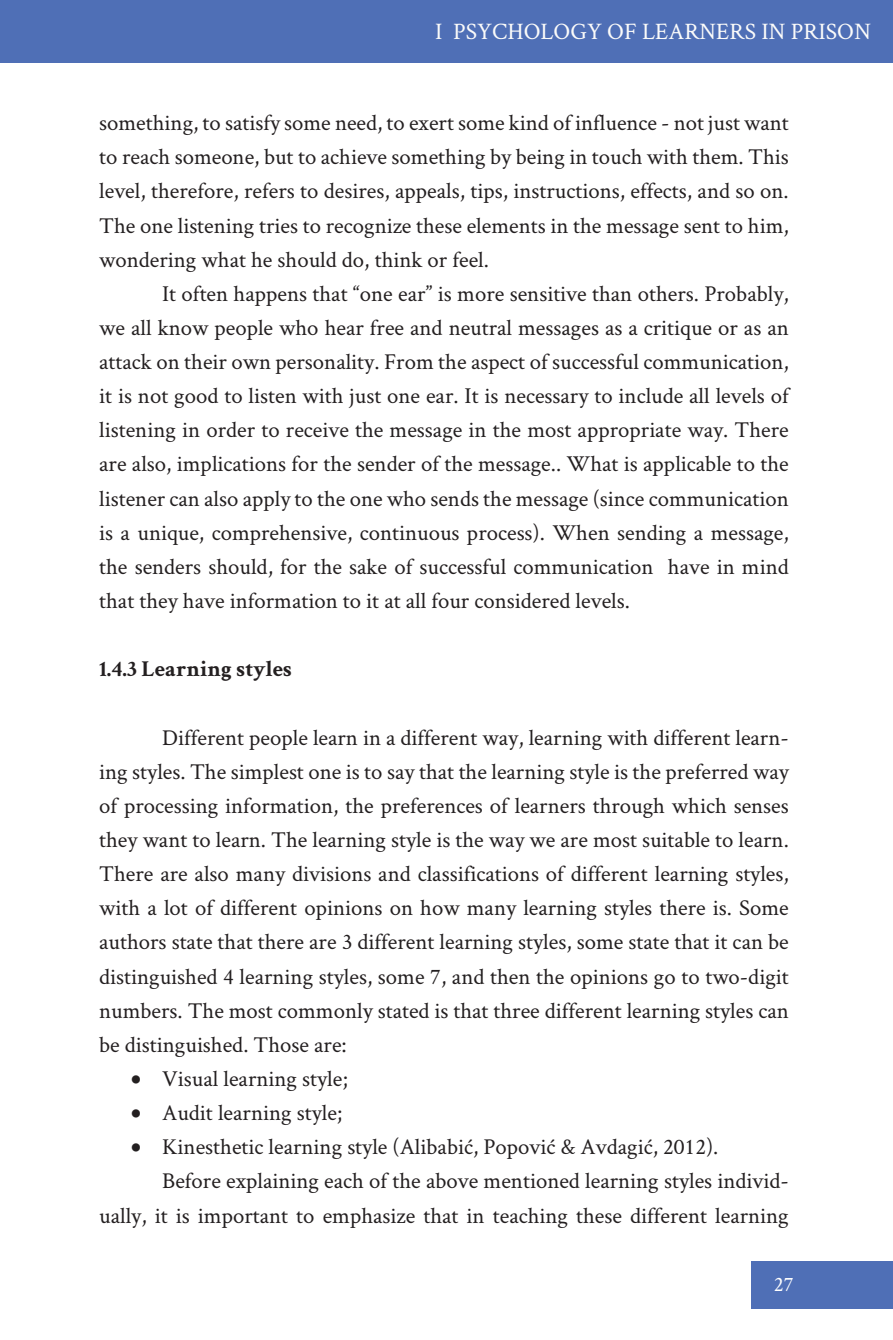
<style>
.page{position:relative;width:893px;height:1340px;background:#fff}
.page>*{position:absolute;margin:0;border:0;box-sizing:border-box;transform-origin:0 0}
.t1{font:23.62px "Crimson Text";color:#fbfbfa}
.t2{font:22.75px/34.1px "Crimson Text";color:#231f20;text-align:justify}
.t3{font:700 22.75px "Crimson Text";color:#231f20}
.t4{font:21px "Crimson Text";color:#fff}
</style>
<div class="page">
<div style="left:0;top:0;width:893px;height:63px;background:#4f6fb6"></div>
<div style="left:751px;top:1261px;width:142px;height:47px;background:#4f6fb6"></div>
<p class="t1" style="left:435px;top:15px;width:437px">I PSYCHOLOGY OF LEARNERS IN PRISON</p>
<p class="t2" style="left:99px;top:105px;width:691px">something, to satisfy some need, to exert some kind of influence - not just want to reach someone, but to achieve something by being in touch with them. This level, therefore, refers to desires, appeals, tips, instructions, effects, and so on.<br>The one listening tries to recognize these elements in the message sent to him, wondering what he should do, think or feel.</p>
<p class="t2" style="left:99px;top:275px;width:691px;text-indent:63px">It often happens that “one ear” is more sensitive than others. Probably, we all know people who hear free and neutral messages as a critique or as an attack on their own personality. From the aspect of successful communication, it is not good to listen with just one ear. It is necessary to include all levels of listening in order to receive the message in the most appropriate way. There are also, implications for the sender of the message.. What is applicable to the listener can also apply to the one who sends the message (since communication is a unique, comprehensive, continuous process). When sending a message, the senders should, for the sake of successful communication have in mind that they have information to it at all four considered levels.</p>
<p class="t3" style="left:99px;top:655px;width:194px">1.4.3 Learning styles</p>
<p class="t2" style="left:99px;top:719px;width:691px;text-indent:63px">Different people learn in a different way, learning with different learn&shy;ing styles. The simplest one is to say that the learning style is the preferred way of processing information, the preferences of learners through which senses they want to learn. The learning style is the way we are most suitable to learn.<br>There are also many divisions and classifications of different learning styles, with a lot of different opinions on how many learning styles there is. Some authors state that there are 3 different learning styles, some state that it can be distinguished 4 learning styles, some 7, and then the opinions go to two-digit numbers. The most commonly stated is that three different learning styles can be distinguished. Those are:</p>
<p class="t2" style="left:131px;top:1060px;width:219px">• Visual learning style;</p>
<p class="t2" style="left:131px;top:1094px;width:213px">• Audit learning style;</p>
<p class="t2" style="left:131px;top:1129px;width:589px">• Kinesthetic learning style (Alibabić, Popović &amp; Avdagić, 2012).</p>
<p class="t2" style="left:162px;top:1163px;width:628px">Before explaining each of the above mentioned learning styles individ-</p>
<p class="t2" style="left:99px;top:1197px;width:691px">ually, it is important to emphasize that in teaching these different learning</p>
<p class="t4" style="left:774px;top:1270px;width:21px">27</p>
</div>
